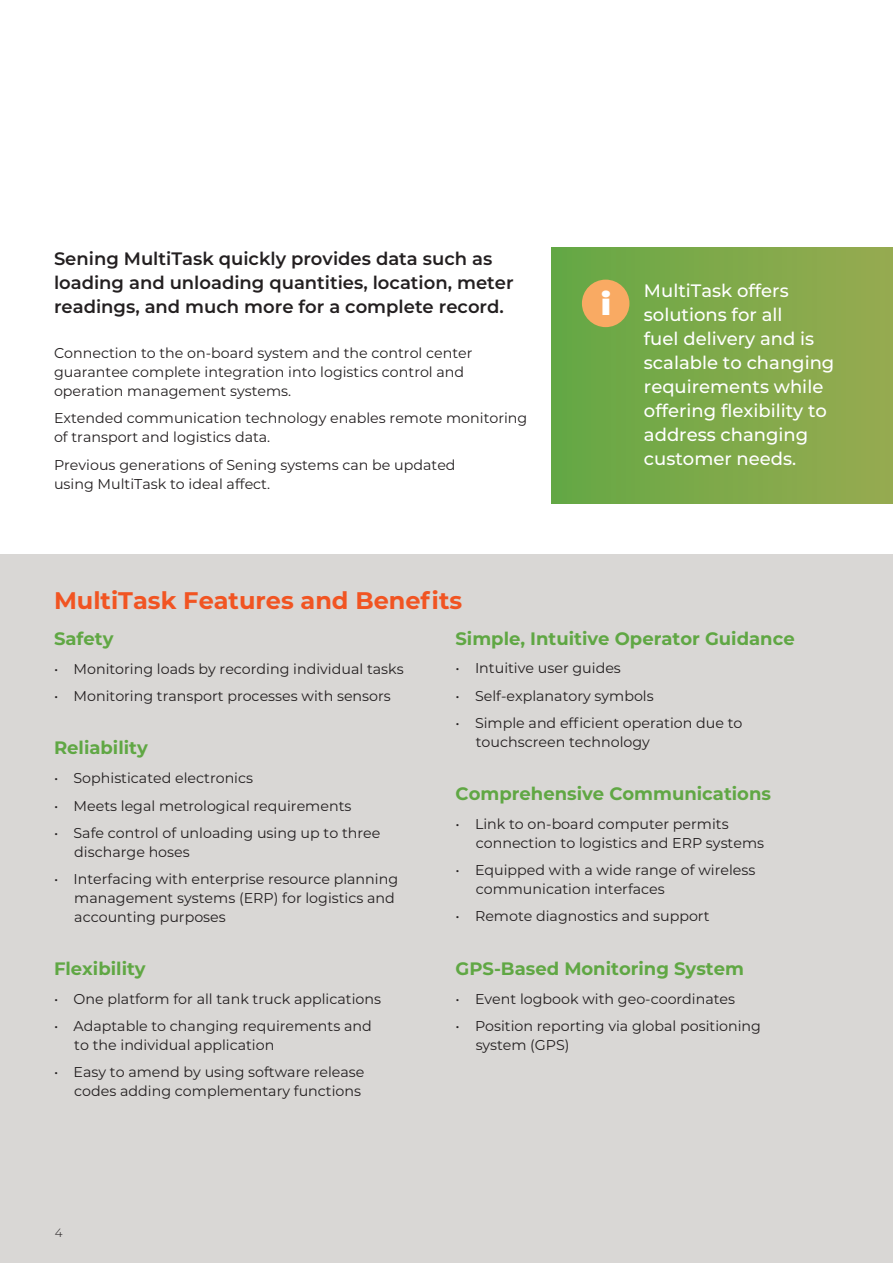
<style>
.page{position:relative;width:893px;height:1263px;background:#fff}
.page>*{position:absolute;margin:0;border:0;box-sizing:border-box;transform-origin:0 0}
.t1{font:900 29.85px "Montserrat";color:#fff}
.t2{font:700 24px "Montserrat";color:#f15422}
.t3{font:500 18px/24px "Montserrat";color:#fff}
.t4{font:600 18px/24px "Montserrat";color:#231f20}
.t5{font:700 18px "Montserrat";color:#60a744}
.t6{font:14.25px/18.8px "Montserrat";color:#231f20}
.t7{font:300 12px "Montserrat";color:#231f20}
</style>
<div class="page">
<div style="left:0;top:555px;width:893px;height:708px;background:#d9d7d5"></div>
<div style="left:552px;top:247px;width:341px;height:256px;background:linear-gradient(to right,#65a844,#97aa50)"></div>
<div style="left:582px;top:280px;width:47px;height:47px;background:#f9aa63;border-radius:50%"></div>
<p class="t4" style="left:54px;top:246px;width:461px">Sening MultiTask quickly provides data such as loading and unloading quantities, location, meter readings, and much more for a complete record.</p>
<p class="t6" style="left:54px;top:343px;width:420px">Connection to the on-board system and the control center guarantee complete integration into logistics control and operation management systems.</p>
<p class="t6" style="left:54px;top:408px;width:475px">Extended communication technology enables remote monitoring of transport and logistics data.</p>
<p class="t6" style="left:54px;top:455px;width:403px">Previous generations of Sening systems can be updated using MultiTask to ideal affect.</p>
<h2 class="t2" style="left:54px;top:583px;width:410px">MultiTask Features and Benefits</h2>
<h1 class="t1" style="left:601px;top:282px;width:11px">i</h1>
<p class="t3" style="left:644px;top:278px;width:192px">MultiTask offers solutions for all<br>fuel delivery and is scalable to changing requirements while offering flexibility to address changing customer needs.</p>
<p class="t5" style="left:54px;top:625px;width:61px">Safety</p>
<p class="t6" style="left:54px;top:659px;width:351px">• Monitoring loads by recording individual tasks</p>
<p class="t6" style="left:54px;top:686px;width:338px">• Monitoring transport processes with sensors</p>
<p class="t5" style="left:54px;top:735px;width:95px">Reliability</p>
<p class="t6" style="left:54px;top:768px;width:201px">• Sophisticated electronics</p>
<p class="t6" style="left:54px;top:796px;width:299px">• Meets legal metrological requirements</p>
<p class="t6" style="left:74px;top:823px;width:308px;text-indent:-20px">• Safe control of unloading using up to three discharge hoses</p>
<p class="t6" style="left:74px;top:869px;width:325px;text-indent:-20px">• Interfacing with enterprise resource planning management systems (ERP) for logistics and accounting purposes</p>
<p class="t5" style="left:54px;top:955px;width:93px">Flexibility</p>
<p class="t6" style="left:54px;top:989px;width:329px">• One platform for all tank truck applications</p>
<p class="t6" style="left:74px;top:1016px;width:299px;text-indent:-20px">• Adaptable to changing requirements and to the individual application</p>
<p class="t6" style="left:54px;top:1062px;width:312px;text-align:right">• Easy to amend by using software release codes adding complementary functions</p>
<p class="t7" style="left:55px;top:1225px;width:9px">4</p>
<p class="t5" style="left:455px;top:625px;width:341px">Simple, Intuitive Operator Guidance</p>
<p class="t6" style="left:455px;top:658px;width:167px">• Intuitive user guides</p>
<p class="t6" style="left:455px;top:686px;width:200px">• Self-explanatory symbols</p>
<p class="t6" style="left:476px;top:713px;width:268px;text-indent:-20px">• Simple and efficient operation due to touchscreen technology</p>
<p class="t5" style="left:455px;top:781px;width:317px">Comprehensive Communications</p>
<p class="t6" style="left:476px;top:814px;width:290px;text-indent:-20px">• Link to on-board computer permits connection to logistics and ERP systems</p>
<p class="t6" style="left:476px;top:860px;width:281px;text-indent:-20px">• Equipped with a wide range of wireless communication interfaces</p>
<p class="t6" style="left:455px;top:906px;width:255px">• Remote diagnostics and support</p>
<p class="t5" style="left:455px;top:955px;width:290px">GPS-Based Monitoring System</p>
<p class="t6" style="left:455px;top:989px;width:281px">• Event logbook with geo-coordinates</p>
<p class="t6" style="left:476px;top:1016px;width:287px;text-indent:-20px">• Position reporting via global positioning system (GPS)</p>
</div>
